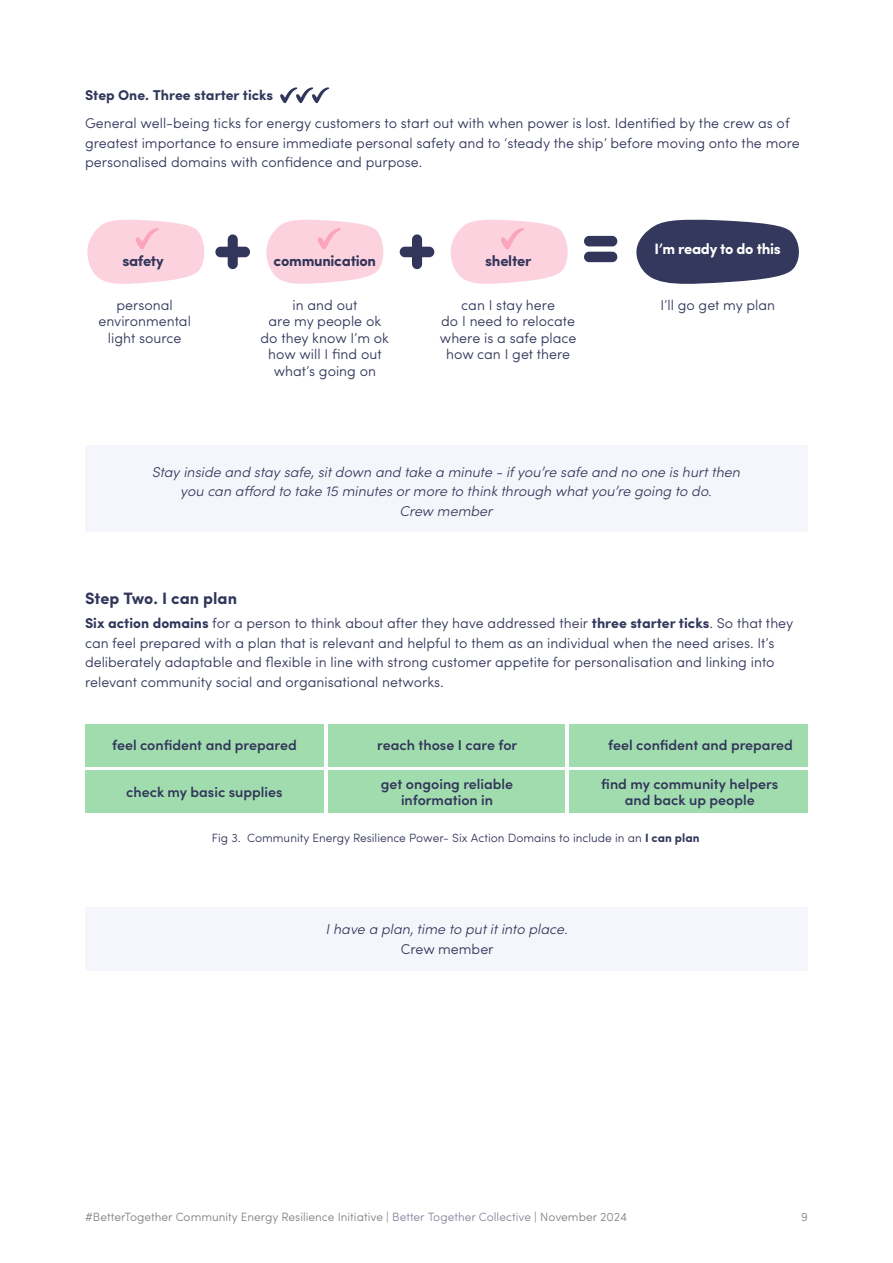
<style>
.page{position:relative;width:893px;height:1263px;background:#fff}
.page>*{position:absolute;margin:0;border:0;box-sizing:border-box;transform-origin:0 0}
.t1{font:700 16.5px "Sofia Pro";letter-spacing:-.005em;color:#32365a}
.t2{font:700 15px "Sofia Pro";letter-spacing:-.02em;color:#32365a}
.t3{font:700 15px "Sofia Pro";letter-spacing:-.02em;color:#fff}
.t4{font:300 14.25px/16.5px "Sofia Pro";color:#32365a;text-align:center}
.t5{font:italic 300 14.25px/19.5px "Sofia Pro";color:#32365a;text-align:center}
.t6{font:600 14.25px/16.5px "Sofia Pro";color:#32365a;text-align:center}
.t7{font:700 14.25px "Sofia Pro";color:#32365a}
.t8{font:300 12px "Sofia Pro";color:#808285}
.t9{font:300 12px "Sofia Pro";color:#32365a}
.s1{font-weight:700}
.s2{color:#84869c}
</style>
<div class="page">
<div style="left:85px;top:446px;width:723px;height:86px;background:#f5f6fb"></div>
<div style="left:85px;top:907px;width:723px;height:63px;background:#f5f6fb"></div>
<svg style="left:280px;top:87px;width:49px;height:16px"></svg>
<svg style="left:584px;top:236px;width:33px;height:26px"></svg>
<svg style="left:215px;top:234px;width:35px;height:35px"></svg>
<svg style="left:400px;top:234px;width:34px;height:35px"></svg>
<svg style="left:636px;top:219px;width:163px;height:65px;background:#535776"></svg>
<svg style="left:87px;top:219px;width:118px;height:65px"></svg>
<svg style="left:266px;top:219px;width:118px;height:65px"></svg>
<svg style="left:450px;top:219px;width:118px;height:65px"></svg>
<div style="left:85px;top:724px;width:239px;height:42px;background:#a1dcae"></div>
<div style="left:85px;top:771px;width:239px;height:42px;background:#a1dcae"></div>
<div style="left:328px;top:724px;width:237px;height:42px;background:#a1dcae"></div>
<div style="left:328px;top:771px;width:237px;height:42px;background:#a1dcae"></div>
<div style="left:569px;top:724px;width:239px;height:42px;background:#a1dcae"></div>
<div style="left:569px;top:771px;width:239px;height:42px;background:#a1dcae"></div>
<p class="t7" style="left:85px;top:84px;width:190px">Step One. Three starter ticks</p>
<p class="t4" style="left:85px;top:112px;width:716px;line-height:19.5px;text-align:left">General well-being ticks for energy customers to start out with when power is lost. Identified by the crew as of greatest importance to ensure immediate personal safety and to ‘steady the ship’ before moving onto the more personalised domains with confidence and purpose.</p>
<p class="t2" style="left:122px;top:250px;width:43px">safety</p>
<p class="t2" style="left:274px;top:250px;width:104px">communication</p>
<p class="t2" style="left:485px;top:250px;width:48px">shelter</p>
<p class="t3" style="left:654px;top:237px;width:128px">I’m ready to do this</p>
<p class="t4" style="left:98px;top:296px;width:94px">personal environmental light source</p>
<p class="t4" style="left:261px;top:296px;width:130px">in and out<br>are my people ok do they know I’m ok how will I find out what’s going on</p>
<p class="t4" style="left:440px;top:296px;width:138px">can I stay here<br>do I need to relocate where is a safe place how can I get there</p>
<p class="t4" style="left:660px;top:296px;width:116px">I’ll go get my plan</p>
<p class="t5" style="left:152px;top:461px;width:590px">Stay inside and stay safe, sit down and take a minute - if you’re safe and no one is hurt then you can afford to take 15 minutes or more to think through what you’re going to do.<br>Crew member</p>
<p class="t1" style="left:85px;top:586px;width:154px">Step Two. I can plan</p>
<p class="t4" style="left:85px;top:613px;width:710px;line-height:19.5px;text-align:left"><span class="s1">Six action domains</span> for a person to think about after they have addressed their <span class="s1">three starter ticks</span>. So that they can feel prepared with a plan that is relevant and helpful to them as an individual when the need arises. It’s deliberately adaptable and flexible in line with strong customer appetite for personalisation and linking into relevant community social and organisational networks.</p>
<p class="t6" style="left:112px;top:736px;width:186px">feel confident and prepared</p>
<p class="t6" style="left:126px;top:783px;width:158px">check my basic supplies</p>
<p class="t6" style="left:608px;top:736px;width:186px">feel confident and prepared</p>
<p class="t6" style="left:601px;top:775px;width:178px">find my community helpers and back up people</p>
<p class="t9" style="left:212px;top:829px;width:489px">Fig 3. Community Energy Resilience Power- Six Action Domains to include in an <span class="s1">I can plan</span></p>
<p class="t6" style="left:377px;top:736px;width:142px">reach those I care for</p>
<p class="t6" style="left:381px;top:775px;width:134px">get ongoing reliable information in</p>
<p class="t5" style="left:326px;top:919px;width:243px">I have a plan, time to put it into place.</p>
<p class="t4" style="left:401px;top:940px;width:94px">Crew member</p>
<p class="t8" style="left:85px;top:1208px;width:544px">#BetterTogether Community Energy Resilience Initiative | <span class="s2">Better Together Collective</span> | November 2024</p>
<p class="t8" style="left:801px;top:1208px;width:8px">9</p>
</div>
